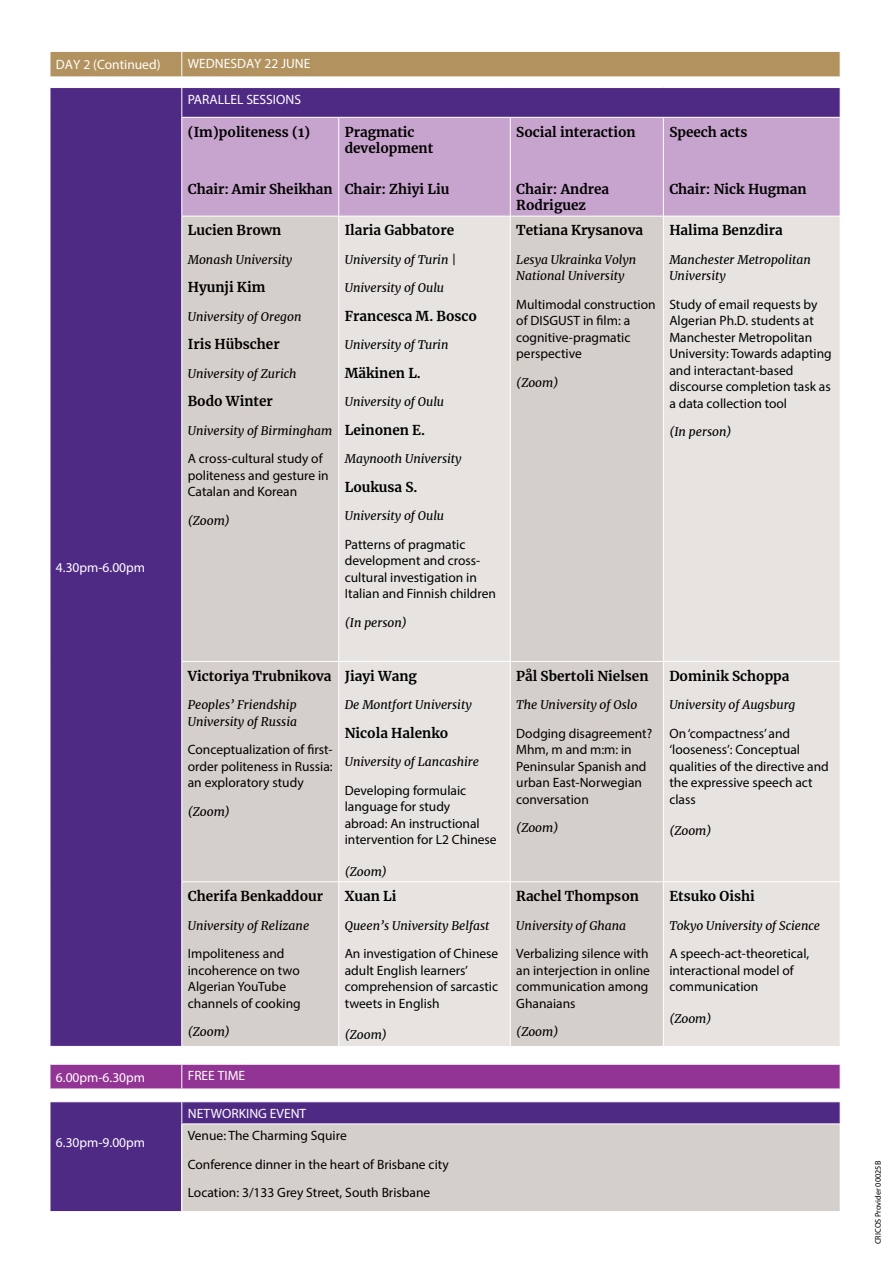
<style>
.page{position:relative;width:893px;height:1263px;background:#fff}
.page>*{position:absolute;margin:0;border:0;box-sizing:border-box;transform-origin:0 0}
.t1{font:13.5px/16.5px "Myriad Pro";color:#000}
.t2{font:700 13.5px/16.5px "Merriweather";color:#000}
.t3{font:13.5px "Myriad Pro";color:#fff}
.t4{font:italic 12px/16.5px "Merriweather";color:#000}
.t5{font:8.25px "Myriad Pro";color:#000}
</style>
<div class="page">
<hr style="left:856px;top:1016px;width:1px;height:142px;background:#4f2a84">
<svg style="left:50px;top:51px;width:791px;height:26px;background:#b69969"></svg>
<div style="left:51px;top:1102px;width:789px;height:109px;background:#4f2a84"></div>
<div style="left:182px;top:1124px;width:658px;height:87px;background:#d5cfcb"></div>
<svg style="left:50px;top:1102px;width:1px;height:22px"></svg>
<svg style="left:181px;top:1102px;width:1px;height:21px"></svg>
<svg style="left:840px;top:1102px;width:1px;height:21px"></svg>
<hr style="left:181px;top:1123px;width:659px;height:1px;background:#fff">
<hr style="left:181px;top:1124px;width:1px;height:87px;background:#fff">
<div style="left:51px;top:88px;width:789px;height:958px;background:#4f2a84"></div>
<div style="left:182px;top:118px;width:658px;height:98px;background:#c7a4cd"></div>
<div style="left:182px;top:217px;width:156px;height:829px;background:#d5cfcb"></div>
<svg style="left:339px;top:217px;width:501px;height:829px;background:#e1dcd9"></svg>
<svg style="left:50px;top:88px;width:1px;height:29px"></svg>
<svg style="left:181px;top:88px;width:1px;height:29px"></svg>
<svg style="left:840px;top:88px;width:1px;height:29px"></svg>
<hr style="left:181px;top:117px;width:158px;height:1px;background:#fff">
<hr style="left:181px;top:118px;width:1px;height:98px;background:#fff">
<hr style="left:339px;top:117px;width:171px;height:1px;background:#fff">
<hr style="left:338px;top:118px;width:1px;height:98px;background:#fff">
<hr style="left:510px;top:117px;width:153px;height:1px;background:#fff">
<hr style="left:510px;top:118px;width:1px;height:98px;background:#fff">
<hr style="left:663px;top:117px;width:177px;height:1px;background:#fff">
<hr style="left:663px;top:118px;width:1px;height:98px;background:#fff">
<hr style="left:181px;top:216px;width:158px;height:1px;background:#fff">
<hr style="left:181px;top:216px;width:1px;height:445px;background:#fff">
<hr style="left:339px;top:216px;width:171px;height:1px;background:#fff">
<hr style="left:338px;top:216px;width:1px;height:445px;background:#fff">
<hr style="left:510px;top:216px;width:153px;height:1px;background:#fff">
<hr style="left:510px;top:216px;width:1px;height:445px;background:#fff">
<hr style="left:663px;top:216px;width:177px;height:1px;background:#fff">
<hr style="left:663px;top:216px;width:1px;height:445px;background:#fff">
<hr style="left:181px;top:661px;width:158px;height:1px;background:#fff">
<hr style="left:181px;top:662px;width:1px;height:219px;background:#fff">
<hr style="left:339px;top:661px;width:171px;height:1px;background:#fff">
<hr style="left:338px;top:662px;width:1px;height:219px;background:#fff">
<hr style="left:510px;top:661px;width:153px;height:1px;background:#fff">
<hr style="left:510px;top:662px;width:1px;height:219px;background:#fff">
<hr style="left:663px;top:661px;width:177px;height:1px;background:#fff">
<hr style="left:663px;top:662px;width:1px;height:219px;background:#fff">
<hr style="left:181px;top:881px;width:158px;height:1px;background:#fff">
<hr style="left:181px;top:882px;width:1px;height:164px;background:#fff">
<hr style="left:339px;top:881px;width:171px;height:1px;background:#fff">
<hr style="left:338px;top:882px;width:1px;height:164px;background:#fff">
<hr style="left:510px;top:881px;width:153px;height:1px;background:#fff">
<hr style="left:510px;top:882px;width:1px;height:164px;background:#fff">
<hr style="left:663px;top:881px;width:177px;height:1px;background:#fff">
<hr style="left:663px;top:882px;width:1px;height:164px;background:#fff">
<div style="left:50px;top:1064px;width:791px;height:25px;background:#913493"></div>
<hr style="left:50px;top:1088px;width:132px;height:1px;background:#fff">
<hr style="left:182px;top:1088px;width:658px;height:1px;background:#fff">
<p class="t3" style="left:56px;top:56px;width:106px">DAY 2 (Continued)</p>
<p class="t3" style="left:188px;top:55px;width:124px">WEDNESDAY 22 JUNE</p>
<p class="t3" style="left:188px;top:91px;width:115px">PARALLEL SESSIONS</p>
<p class="t2" style="left:188px;top:123px;width:124px">(Im)politeness (1)</p>
<p class="t2" style="left:188px;top:180px;width:146px">Chair: Amir Sheikhan</p>
<p class="t3" style="left:56px;top:559px;width:91px">4.30pm-6.00pm</p>
<p class="t2" style="left:188px;top:222px;width:95px">Lucien Brown</p>
<p class="t4" style="left:188px;top:251px;width:106px">Monash University</p>
<p class="t2" style="left:188px;top:279px;width:79px">Hyunji Kim</p>
<p class="t4" style="left:188px;top:308px;width:115px">University of Oregon</p>
<p class="t2" style="left:188px;top:336px;width:93px">Iris Hübscher</p>
<p class="t4" style="left:188px;top:365px;width:110px">University of Zurich</p>
<p class="t2" style="left:188px;top:393px;width:87px">Bodo Winter</p>
<p class="t4" style="left:188px;top:422px;width:146px">University of Birmingham</p>
<p class="t1" style="left:188px;top:450px;width:142px">A cross-cultural study of politeness and gesture in<br>Catalan and Korean</p>
<p class="t4" style="left:188px;top:512px;width:44px">(Zoom)</p>
<p class="t2" style="left:345px;top:123px;width:90px">Pragmatic development</p>
<p class="t2" style="left:345px;top:180px;width:106px">Chair: Zhiyi Liu</p>
<p class="t2" style="left:345px;top:222px;width:111px">Ilaria Gabbatore</p>
<p class="t4" style="left:345px;top:251px;width:113px">University of Turin |</p>
<p class="t4" style="left:345px;top:279px;width:101px">University of Oulu</p>
<p class="t2" style="left:345px;top:307px;width:134px">Francesca M. Bosco</p>
<p class="t4" style="left:345px;top:336px;width:105px">University of Turin</p>
<p class="t2" style="left:345px;top:364px;width:78px">Mäkinen L.</p>
<p class="t4" style="left:345px;top:393px;width:101px">University of Oulu</p>
<p class="t2" style="left:345px;top:421px;width:82px">Leinonen E.</p>
<p class="t4" style="left:345px;top:450px;width:118px">Maynooth University</p>
<p class="t2" style="left:345px;top:478px;width:74px">Loukusa S.</p>
<p class="t4" style="left:345px;top:507px;width:101px">University of Oulu</p>
<p class="t1" style="left:345px;top:536px;width:153px">Patterns of pragmatic development and cross&shy;cultural investigation in<br>Italian and Finnish children</p>
<p class="t4" style="left:345px;top:614px;width:64px">(In person)</p>
<p class="t2" style="left:188px;top:667px;width:145px">Victoriya Trubnikova</p>
<p class="t4" style="left:188px;top:696px;width:111px">Peoples’ Friendship<br>University of Russia</p>
<p class="t1" style="left:188px;top:741px;width:146px;text-align:justify">Conceptualization of first&shy;order politeness in Russia: an exploratory study</p>
<p class="t4" style="left:188px;top:803px;width:44px">(Zoom)</p>
<p class="t2" style="left:188px;top:887px;width:137px">Cherifa Benkaddour</p>
<p class="t4" style="left:188px;top:917px;width:123px">University of Relizane</p>
<p class="t1" style="left:188px;top:945px;width:114px">Impoliteness and incoherence on two<br>Algerian YouTube channels of cooking</p>
<p class="t4" style="left:188px;top:1023px;width:44px">(Zoom)</p>
<p class="t3" style="left:56px;top:1069px;width:91px">6.00pm-6.30pm</p>
<p class="t3" style="left:188px;top:1067px;width:59px">FREE TIME</p>
<p class="t2" style="left:345px;top:667px;width:74px">Jiayi Wang</p>
<p class="t4" style="left:345px;top:696px;width:128px">De Montfort University</p>
<p class="t2" style="left:345px;top:724px;width:105px">Nicola Halenko</p>
<p class="t4" style="left:345px;top:753px;width:136px">University of Lancashire</p>
<p class="t1" style="left:345px;top:782px;width:153px">Developing formulaic language for study<br>abroad: An instructional intervention for L2 Chinese</p>
<p class="t4" style="left:345px;top:863px;width:44px">(Zoom)</p>
<p class="t2" style="left:345px;top:887px;width:53px">Xuan Li</p>
<p class="t4" style="left:345px;top:917px;width:146px">Queen’s University Belfast</p>
<p class="t1" style="left:345px;top:945px;width:155px">An investigation of Chinese adult English learners’ comprehension of sarcastic tweets in English</p>
<p class="t4" style="left:345px;top:1026px;width:44px">(Zoom)</p>
<p class="t3" style="left:56px;top:1134px;width:91px">6.30pm-9.00pm</p>
<p class="t3" style="left:188px;top:1105px;width:120px">NETWORKING EVENT</p>
<p class="t1" style="left:188px;top:1121px;width:262px;line-height:28.5px">Venue: The Charming Squire<br>Conference dinner in the heart of Brisbane city<br>Location: 3/133 Grey Street, South Brisbane</p>
<p class="t2" style="left:516px;top:123px;width:121px">Social interaction</p>
<p class="t2" style="left:669px;top:123px;width:79px">Speech acts</p>
<p class="t2" style="left:516px;top:180px;width:94px">Chair: Andrea<br>Rodriguez</p>
<p class="t2" style="left:516px;top:222px;width:128px">Tetiana Krysanova</p>
<p class="t4" style="left:516px;top:251px;width:122px">Lesya Ukrainka Volyn<br>National University</p>
<p class="t1" style="left:516px;top:296px;width:141px">Multimodal construction of DISGUST in film: a cognitive-pragmatic perspective</p>
<p class="t4" style="left:516px;top:374px;width:44px">(Zoom)</p>
<p class="t2" style="left:669px;top:180px;width:139px">Chair: Nick Hugman</p>
<p class="t2" style="left:669px;top:222px;width:115px">Halima Benzdira</p>
<p class="t4" style="left:669px;top:251px;width:143px">Manchester Metropolitan<br>University</p>
<p class="t1" style="left:669px;top:296px;width:164px">Study of email requests by<br>Algerian Ph.D. students at<br>Manchester Metropolitan<br>University: Towards adapting and interactant-based discourse completion task as a data collection tool</p>
<p class="t4" style="left:669px;top:423px;width:64px">(In person)</p>
<p class="t2" style="left:516px;top:667px;width:134px">Pål Sbertoli Nielsen</p>
<p class="t4" style="left:516px;top:696px;width:123px">The University of Oslo</p>
<p class="t1" style="left:516px;top:725px;width:137px">Dodging disagreement?<br>Mhm, m and m:m: in<br>Peninsular Spanish and urban East-Norwegian conversation</p>
<p class="t4" style="left:516px;top:819px;width:44px">(Zoom)</p>
<p class="t2" style="left:669px;top:667px;width:122px">Dominik Schoppa</p>
<p class="t4" style="left:669px;top:696px;width:128px">University of Augsburg</p>
<p class="t1" style="left:669px;top:725px;width:161px">On ‘compactness’ and ‘looseness’: Conceptual qualities of the directive and the expressive speech act class</p>
<p class="t4" style="left:669px;top:822px;width:44px">(Zoom)</p>
<p class="t2" style="left:516px;top:887px;width:124px">Rachel Thompson</p>
<p class="t4" style="left:516px;top:917px;width:111px">University of Ghana</p>
<p class="t1" style="left:516px;top:945px;width:135px;text-align:justify">Verbalizing silence with an interjection in online communication among Ghanaians</p>
<p class="t4" style="left:516px;top:1023px;width:44px">(Zoom)</p>
<p class="t2" style="left:669px;top:887px;width:87px">Etsuko Oishi</p>
<p class="t4" style="left:669px;top:917px;width:152px">Tokyo University of Science</p>
<p class="t1" style="left:669px;top:945px;width:141px">A speech-act-theoretical, interactional model of communication</p>
<p class="t4" style="left:669px;top:1010px;width:44px">(Zoom)</p>
<p class="t5" style="left:873px;top:1244px;width:85px;rotate:-90deg">CRICOS Provider 00025B</p>
</div>
